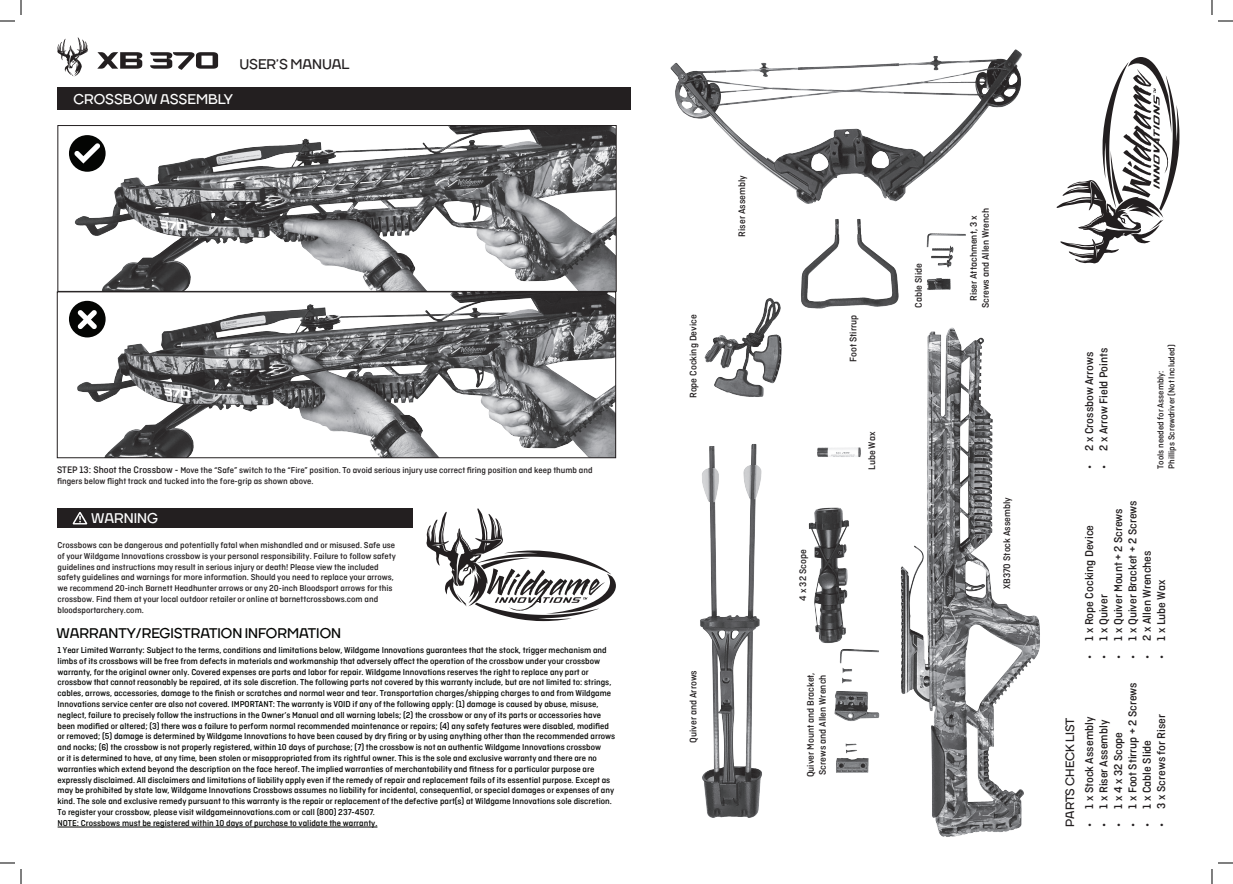
<style>
.page{position:relative;width:1233px;height:884px;background:#fff}
.page>*{position:absolute;margin:0;border:0;box-sizing:border-box;transform-origin:0 0}
.t1{font:700 14px "TT Firs";color:#040503}
.t2{font:700 14px "TT Firs";color:#fff}
.t3{font:700 14px "TT Firs";color:#231f20}
.t4{font:500 12px "Ciutadella W04";color:#231f20}
.t5{font:700 12px "TT Firs";color:#231f20}
.t6{font:500 10px/12px "Ciutadella W04";color:#231f20;text-align:center}
.t7{font:500 9px/10.8px "Ciutadella W04";color:#040503}
.t8{font:500 9px/10.8px "Ciutadella W04";color:#231f20}
.s1{font-size:10px}
</style>
<div class="page">
<img style="left:69px;top:127px;width:545px;height:163px">
<div style="left:58px;top:125px;width:558px;height:167px;border:1px solid #231f20"></div>
<img style="left:73px;top:294px;width:541px;height:162px">
<div style="left:57px;top:292px;width:559px;height:166px;border:1px solid #231f20"></div>
<img style="left:670px;top:49px;width:370px;height:788px">
<div style="left:57px;top:508px;width:355px;height:20px;background:#231f20"></div>
<hr style="left:58px;top:827px;width:319px;height:1px;background:#040503">
<svg style="left:426px;top:508px;width:190px;height:113px"></svg>
<svg style="left:1056px;top:57px;width:123px;height:206px"></svg>
<svg style="left:72px;top:512px;width:16px;height:12px"></svg>
<div style="left:57px;top:88px;width:573px;height:22px;background:#231f20"></div>
<div style="left:69px;top:135px;width:37px;height:37px;background:#040503;border-radius:50%"></div>
<svg style="left:74px;top:143px;width:26px;height:21px"></svg>
<div style="left:69px;top:301px;width:37px;height:36px;background:#040503;border-radius:50%"></div>
<svg style="left:78px;top:310px;width:19px;height:19px"></svg>
<svg style="left:57px;top:37px;width:31px;height:40px"></svg>
<svg style="left:97px;top:52px;width:45px;height:17px"></svg>
<svg style="left:150px;top:52px;width:68px;height:18px"></svg>
<svg style="left:1218px;top:20px;width:15px;height:2px"></svg>
<svg style="left:1218px;top:862px;width:15px;height:2px"></svg>
<svg style="left:0;top:0;width:22px;height:22px"></svg>
<svg style="left:0;top:862px;width:22px;height:22px"></svg>
<svg style="left:1211px;top:0;width:1px;height:15px"></svg>
<svg style="left:1211px;top:869px;width:1px;height:15px"></svg>
<h1 class="t3" style="left:239px;top:55px;width:111px">USER’S MANUAL</h1>
<h1 class="t2" style="left:73px;top:91px;width:161px">CROSSBOW ASSEMBLY</h1>
<p class="t8" style="left:57px;top:464px;width:537px"><span class="s1">STEP 13: Shoot the Crossbow -</span> Move the “Safe” switch to the “Fire” position. To avoid serious injury use correct firing position and keep thumb and fingers below flight track and tucked into the fore-grip as shown above.</p>
<h1 class="t2" style="left:91px;top:510px;width:68px">WARNING</h1>
<p class="t8" style="left:58px;top:540px;width:340px">Crossbows can be dangerous and potentially fatal when mishandled and or misused. Safe use of your Wildgame Innovations crossbow is your personal responsibility. Failure to follow safety guidelines and instructions may result in serious injury or death! Please view the included safety guidelines and warnings for more information. Should you need to replace your arrows, we recommend 20-inch Barnett Headhunter arrows or any 20-inch Bloodsport arrows for this crossbow. Find them at your local outdoor retailer or online at barnettcrossbows.com and bloodsportarchery.com.</p>
<h1 class="t1" style="left:57px;top:624px;width:286px">WARRANTY/REGISTRATION INFORMATION</h1>
<p class="t7" style="left:58px;top:645px;width:559px">1 Year Limited Warranty: Subject to the terms, conditions and limitations below, Wildgame Innovations guarantees that the stock, trigger mechanism and limbs of its crossbows will be free from defects in materials and workmanship that adversely affect the operation of the crossbow under your crossbow warranty, for the original owner only. Covered expenses are parts and labor for repair. Wildgame Innovations reserves the right to replace any part or crossbow that cannot reasonably be repaired, at its sole discretion. The following parts not covered by this warranty include, but are not limited to: strings, cables, arrows, accessories, damage to the finish or scratches and normal wear and tear. Transportation charges/shipping charges to and from Wildgame Innovations service center are also not covered. IMPORTANT: The warranty is VOID if any of the following apply: (1) damage is caused by abuse, misuse, neglect, failure to precisely follow the instructions in the Owner’s Manual and all warning labels; (2) the crossbow or any of its parts or accessories have been modified or altered; (3) there was a failure to perform normal recommended maintenance or repairs; (4) any safety features were disabled, modified or removed; (5) damage is determined by Wildgame Innovations to have been caused by dry firing or by using anything other than the recommended arrows and nocks; (6) the crossbow is not properly registered, within 10 days of purchase; (7) the crossbow is not an authentic Wildgame Innovations crossbow<br>or it is determined to have, at any time, been stolen or misappropriated from its rightful owner. This is the sole and exclusive warranty and there are no warranties which extend beyond the description on the face hereof. The implied warranties of merchantability and fitness for a particular purpose are expressly disclaimed. All disclaimers and limitations of liability apply even if the remedy of repair and replacement fails of its essential purpose. Except as may be prohibited by state law, Wildgame Innovations Crossbows assumes no liability for incidental, consequential, or special damages or expenses of any kind. The sole and exclusive remedy pursuant to this warranty is the repair or replacement of the defective part(s) at Wildgame Innovations sole discretion.<br>To register your crossbow, please visit wildgameinnovations.com or call (800) 237-4507.<br>NOTE: Crossbows must be registered within 10 days of purchase to validate the warranty.</p>
<p class="t6" style="left:687px;top:398px;width:85px;rotate:-90deg">Rope Cocking Device</p>
<p class="t6" style="left:736px;top:236px;width:63px;rotate:-90deg">Riser Assembly</p>
<p class="t6" style="left:687px;top:743px;width:74px;rotate:-90deg">Quiver and Arrows</p>
<p class="t6" style="left:847px;top:362px;width:49px;rotate:-90deg">Foot Stirrup</p>
<p class="t6" style="left:865px;top:470px;width:39px;rotate:-90deg">Lube Wax</p>
<p class="t6" style="left:796px;top:601px;width:53px;rotate:-90deg">4 x 32 Scope</p>
<p class="t6" style="left:804px;top:777px;width:107px;text-align:left;rotate:-90deg">Quiver Mount and Bracket,<br>Screws and Allen Wrench</p>
<p class="t6" style="left:912px;top:308px;width:46px;rotate:-90deg">Cable Slide</p>
<p class="t6" style="left:967px;top:308px;width:102px;rotate:-90deg">Riser Attachment, 3 x<br>Screws and Allen Wrench</p>
<p class="t6" style="left:1001px;top:589px;width:93px;rotate:-90deg">XB370 Stock Assembly</p>
<h2 class="t4" style="left:1082px;top:469px;width:119px;rotate:-90deg">• 2 x Crossbow Arrows</h2>
<h2 class="t4" style="left:1097px;top:469px;width:123px;rotate:-90deg">• 2 x Arrow Field Points</h2>
<p class="t8" style="left:1155px;top:469px;width:126px;rotate:-90deg">Tools needed for Assembly:<br>Phillips Screwdriver (Not Included)</p>
<h2 class="t4" style="left:1111px;top:659px;width:152px;rotate:-90deg">• 1 x Quiver Mount + 2 Screws</h2>
<h2 class="t4" style="left:1125px;top:659px;width:160px;rotate:-90deg">• 1 x Quiver Bracket + 2 Screws</h2>
<h2 class="t4" style="left:1082px;top:659px;width:135px;rotate:-90deg">• 1 x Rope Cocking Device</h2>
<h2 class="t4" style="left:1140px;top:659px;width:110px;rotate:-90deg">• 2 x Allen Wrenches</h2>
<h2 class="t4" style="left:1154px;top:659px;width:80px;rotate:-90deg">• 1 x Lube Wax</h2>
<h2 class="t4" style="left:1097px;top:659px;width:66px;rotate:-90deg">• 1 x Quiver</h2>
<h2 class="t4" style="left:1125px;top:826px;width:146px;rotate:-90deg">• 1 x Foot Stirrup + 2 Screws</h2>
<h2 class="t4" style="left:1154px;top:826px;width:114px;rotate:-90deg">• 3 x Screws for Riser</h2>
<h2 class="t5" style="left:1062px;top:826px;width:110px;rotate:-90deg">PARTS CHECK LIST</h2>
<h2 class="t4" style="left:1082px;top:826px;width:111px;rotate:-90deg">• 1 x Stock Assembly</h2>
<h2 class="t4" style="left:1097px;top:826px;width:108px;rotate:-90deg">• 1 x Riser Assembly</h2>
<h2 class="t4" style="left:1111px;top:826px;width:96px;rotate:-90deg">• 1 x 4 x 32 Scope</h2>
<h2 class="t4" style="left:1140px;top:826px;width:88px;rotate:-90deg">• 1 x Cable Slide</h2>
</div>
